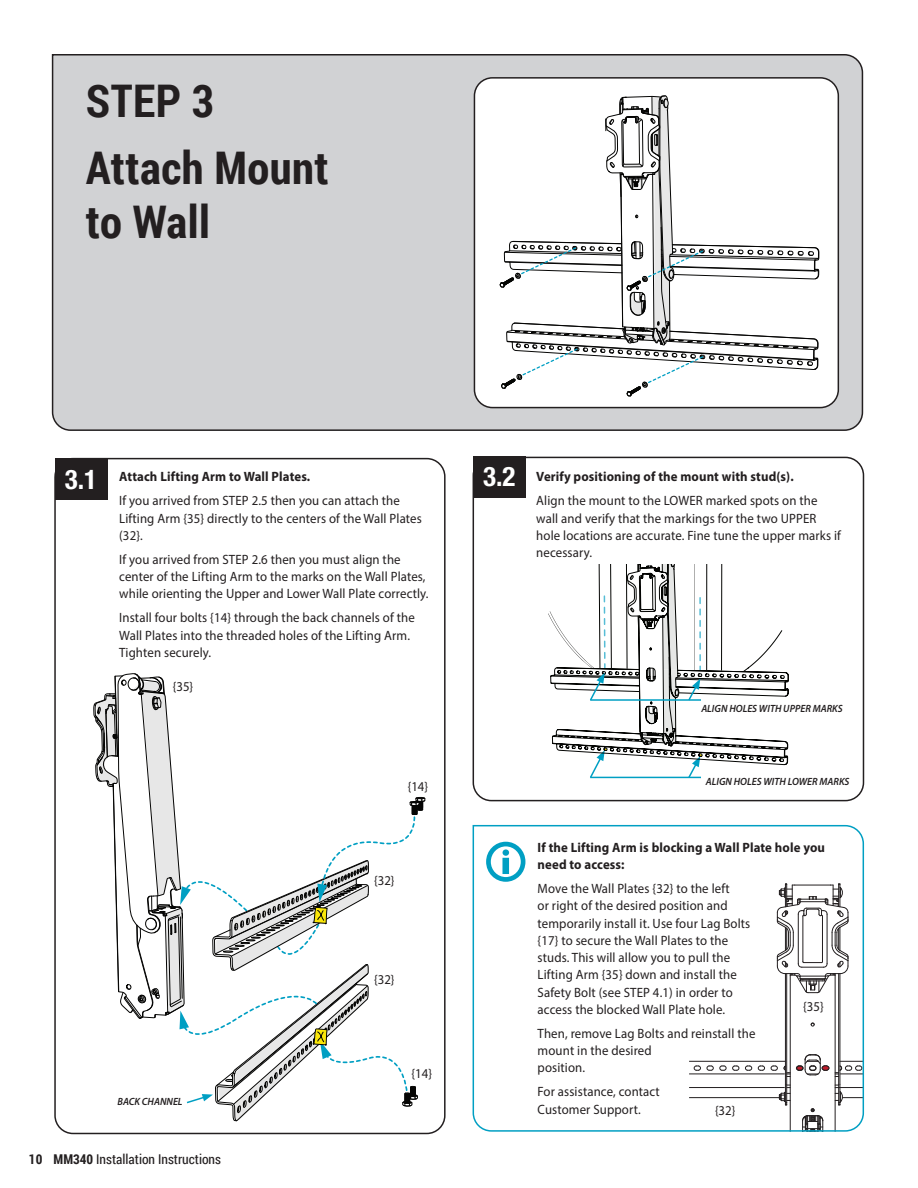
<style>
.page{position:relative;width:918px;height:1188px;background:#fff}
.page>*{position:absolute;margin:0;border:0;box-sizing:border-box;transform-origin:0 0}
.t1{font:700 45px/67.5px "Roboto Condensed";letter-spacing:.01em;color:#231f20}
.t2{font:700 condensed 27px "Helvetica Neue LT Std";color:#fff}
.t3{font:13.5px/17.2px "Myriad Pro";letter-spacing:.01em;color:#231f20;scale:.95 1}
.t4{font:700 13.5px/17.2px "Myriad Pro";letter-spacing:.01em;color:#231f20;scale:.95 1}
.t5{font:13.5px "Roboto Condensed";color:#231f20}
.t6{font:700 13.5px "Roboto Condensed";color:#231f20}
.t7{font:italic 600 10.5px "Myriad Pro";color:#231f20;scale:.95 1}
.s1{font-weight:700}
</style>
<div class="page">
<div style="left:51px;top:54px;width:813px;height:377px;background:#d1d2d4"></div>
<div style="left:474px;top:78px;width:364px;height:330px;background:#fff;border-radius:18px"></div>
<div style="left:474px;top:77px;width:365px;height:331px;border:2px solid #231f20;border-radius:18px"></div>
<svg style="left:500px;top:95px;width:320px;height:301px"></svg>
<div style="left:54px;top:458px;width:392px;height:676px;border:2px solid #231f20;border-radius:18px"></div>
<div style="left:55px;top:458px;width:52px;height:41px;background:#231f20"></div>
<div style="left:473px;top:457px;width:52px;height:41px;background:#231f20"></div>
<div style="left:473px;top:457px;width:391px;height:344px;border:2px solid #231f20;border-radius:18px"></div>
<svg style="left:548px;top:564px;width:240px;height:215px"></svg>
<hr style="left:590px;top:699px;width:111px;height:2px;background:#009fc3">
<svg style="left:93px;top:673px;width:332px;height:448px"></svg>
<svg style="left:472px;top:824px;width:393px;height:308px"></svg>
<h1 class="t1" style="left:86px;top:65px;width:244px">STEP 3<br>Attach Mount</h1>
<h1 class="t1" style="left:86px;top:187px;width:126px">to Wall</h1>
<h2 class="t2" style="left:54px;top:463px;width:45px">143.1</h2>
<h2 class="t2" style="left:483px;top:460px;width:34px">3.2</h2>
<p class="t4" style="left:119px;top:468px;width:203px">Attach Lifting Arm to Wall Plates.</p>
<p class="t3" style="left:119px;top:492px;width:320px">If you arrived from STEP 2.5 then you can attach the<br>Lifting Arm {35} directly to the centers of the Wall Plates (32}.</p>
<p class="t3" style="left:119px;top:551px;width:327px">If you arrived from STEP 2.6 then you must align the center of the Lifting Arm to the marks on the Wall Plates, while orienting the Upper and Lower Wall Plate correctly.</p>
<p class="t3" style="left:119px;top:609px;width:313px">Install four bolts {14} through the back channels of the<br>Wall Plates into the threaded holes of the Lifting Arm.<br>Tighten securely.</p>
<p class="t3" style="left:173px;top:677px;width:23px">{35}</p>
<p class="t4" style="left:536px;top:468px;width:273px">Verify positioning of the mount with stud(s).</p>
<p class="t3" style="left:536px;top:492px;width:322px">Align the mount to the LOWER marked spots on the wall and verify that the markings for the two UPPER hole locations are accurate. Fine tune the upper marks if necessary.</p>
<p class="t7" style="left:701px;top:702px;width:150px">ALIGN HOLES WITH UPPER MARKS</p>
<p class="t7" style="left:118px;top:1095px;width:70px">BACK CHANNEL</p>
<p class="t6" style="left:29px;top:1150px;width:15px">10</p>
<p class="t5" style="left:54px;top:1150px;width:169px"><span class="s1">MM340</span> Installation Instructions</p>
<p class="t3" style="left:408px;top:777px;width:23px">{14}</p>
<p class="t3" style="left:374px;top:872px;width:23px">{32}</p>
<p class="t3" style="left:374px;top:970px;width:23px">{32}</p>
<p class="t3" style="left:412px;top:1064px;width:23px">{14}</p>
<p class="t7" style="left:706px;top:775px;width:153px">ALIGN HOLES WITH LOWER MARKS</p>
<p class="t4" style="left:538px;top:838px;width:304px">If the Lifting Arm is blocking a Wall Plate hole you need to access:</p>
<p class="t3" style="left:538px;top:880px;width:225px">Move the Wall Plates {32} to the left<br>or right of the desired position and temporarily install it. Use four Lag Bolts {17} to secure the Wall Plates to the studs. This will allow you to pull the Lifting Arm {35} down and install the Safety Bolt (see STEP 4.1) in order to access the blocked Wall Plate hole.</p>
<p class="t3" style="left:538px;top:1025px;width:231px">Then, remove Lag Bolts and reinstall the mount in the desired<br>position.</p>
<p class="t3" style="left:538px;top:1083px;width:130px">For assistance, contact<br>Customer Support.</p>
<p class="t3" style="left:803px;top:998px;width:23px">{35}</p>
<p class="t3" style="left:715px;top:1101px;width:23px">{32}</p>
</div>
